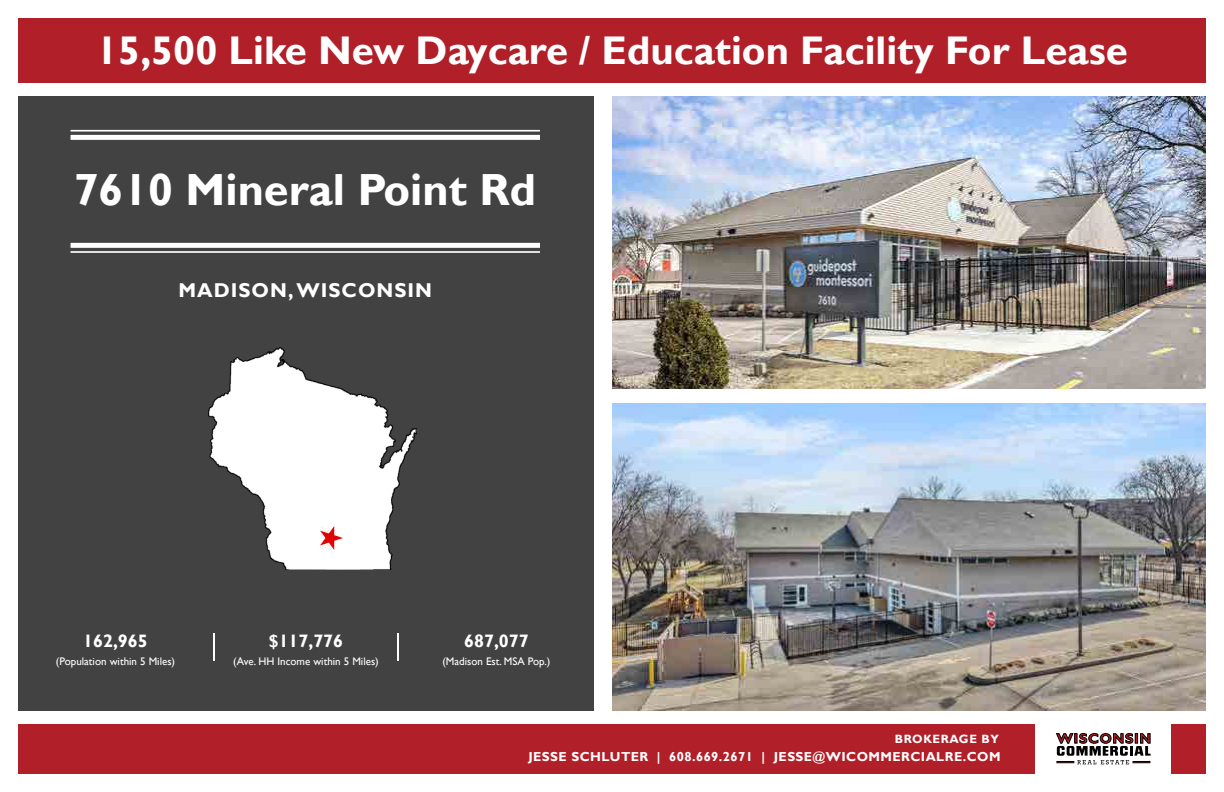
<style>
.page{position:relative;width:1224px;height:792px;background:#fff}
.page>*{position:absolute;margin:0;border:0;box-sizing:border-box;transform-origin:0 0}
.t1{font:700 45px "Gill Sans";color:#fff}
.t2{font:700 40px "Gill Sans";color:#fff}
.t3{font:700 20px "Gill Sans";letter-spacing:.05em;color:#fff}
.t4{font:700 18px "Gill Sans";color:#fff}
.t5{font:700 13px "Gill Sans";letter-spacing:.035em;color:#fff}
.t6{font:700 12px "Gill Sans";letter-spacing:.05em;color:#fff}
.t7{font:11px "Gill Sans";color:#fff}
</style>
<div class="page">
<div style="left:18px;top:96px;width:576px;height:616px;background:#414241"></div>
<div style="left:18px;top:725px;width:1188px;height:49px;background:#b11f28"></div>
<img style="left:612px;top:403px;width:594px;height:308px">
<img style="left:612px;top:96px;width:594px;height:293px">
<hr style="left:71px;top:130px;width:469px;height:2px;background:#fff">
<div style="left:71px;top:135px;width:469px;height:5px;background:#fff"></div>
<hr style="left:71px;top:251px;width:469px;height:2px;background:#fff">
<div style="left:71px;top:243px;width:469px;height:5px;background:#fff"></div>
<div style="left:1035px;top:720px;width:136px;height:72px;background:#fff"></div>
<svg style="left:1056px;top:733px;width:95px;height:31px"></svg>
<hr style="left:213px;top:633px;width:2px;height:28px;background:#fff">
<hr style="left:397px;top:633px;width:2px;height:28px;background:#fff">
<img style="left:208px;top:347px;width:208px;height:223px">
<img style="left:320px;top:526px;width:23px;height:24px">
<div style="left:18px;top:18px;width:1188px;height:64px;background:#b11f28"></div>
<h2 class="t2" style="left:96px;top:26px;width:1033px">15,500 Like New Daycare / Education Facility For Lease</h2>
<h1 class="t1" style="left:74px;top:163px;width:464px">7610 Mineral Point Rd</h1>
<h3 class="t3" style="left:179px;top:278px;width:255px">MADISON, WISCONSIN</h3>
<h3 class="t4" style="left:83px;top:630px;width:66px">162,965</h3>
<p class="t7" style="left:56px;top:654px;width:121px">(Population within 5 Miles)</p>
<h3 class="t4" style="left:269px;top:630px;width:76px">$117,776</h3>
<p class="t7" style="left:233px;top:654px;width:147px">(Ave. HH Income within 5 Miles)</p>
<h3 class="t4" style="left:464px;top:630px;width:66px">687,077</h3>
<p class="t7" style="left:442px;top:654px;width:110px">(Madison Est. MSA Pop.)</p>
<p class="t6" style="left:895px;top:732px;width:106px">BROKERAGE BY</p>
<p class="t5" style="left:528px;top:749px;width:474px">JESSE SCHLUTER | 608.669.2671 | JESSE@WICOMMERCIALRE.COM</p>
</div>
